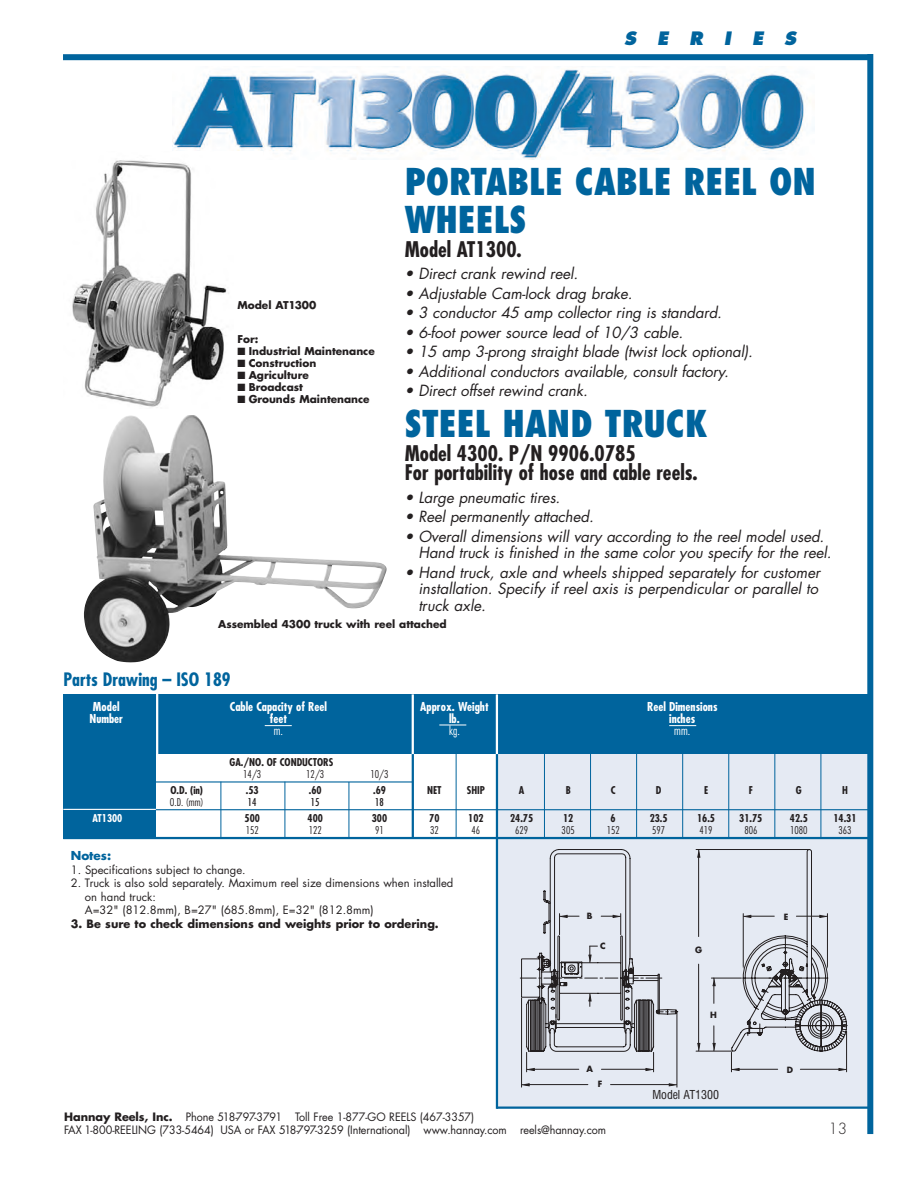
<style>
.page{position:relative;width:918px;height:1188px;background:#fff}
.page>*{position:absolute;margin:0;border:0;box-sizing:border-box;transform-origin:0 0}
.t1{font:800 condensed 36px/37.5px "Futura";color:#00649d}
.t2{font:700 condensed 21px/19.5px "Futura";color:#231f20}
.t3{font:700 condensed 18px "Futura";color:#00649d}
.t4{font:italic 800 18px "Futura";color:#00649d}
.t5{font:italic 15px/16.5px "Futura";letter-spacing:-.005em;color:#231f20}
.t6{font:300 15px "Futura";color:#231f20}
.t7{font:700 condensed 12px "Futura";color:#fff}
.t8{font:condensed 12px "Swiss 721 BT";color:#231f20}
.t9{font:300 condensed 12px "Futura";color:#fff}
.t10{font:700 12px "Futura";color:#00649d}
.t11{font:11.25px/13.5px "Futura";color:#231f20;scale:.96 1}
.t12{font:11.25px/13.5px "Futura";color:#231f20}
.t13{font:700 11.25px "Futura";color:#231f20}
.t14{font:700 10.5px "Futura";color:#231f20}
.t15{font:700 condensed 10.5px "Futura";color:#231f20}
.t16{font:300 condensed 10.5px "Futura";color:#231f20}
.t17{font:condensed 10.5px "Futura";color:#231f20}
.t18{font:700 condensed 10.5px "Futura";color:#fff}
.t19{font:700 8.4px "Futura";color:#231f20}
.s1{font-weight:700}
</style>
<div class="page">
<img style="left:84px;top:416px;width:303px;height:246px">
<div style="left:63px;top:54px;width:810px;height:6px;background:#00649d"></div>
<div style="left:497px;top:740px;width:376px;height:367px;background:#e5eaf3"></div>
<div style="left:63px;top:694px;width:810px;height:60px;background:#00649d"></div>
<div style="left:63px;top:736px;width:93px;height:103px;background:#00649d"></div>
<hr style="left:63px;top:781px;width:349px;height:2px;background:#00649d">
<hr style="left:63px;top:809px;width:810px;height:1px;background:#00649d">
<hr style="left:63px;top:837px;width:810px;height:2px;background:#00649d">
<hr style="left:221px;top:782px;width:1px;height:56px;background:#00649d">
<hr style="left:285px;top:782px;width:1px;height:56px;background:#00649d">
<hr style="left:349px;top:782px;width:1px;height:56px;background:#00649d">
<hr style="left:456px;top:754px;width:1px;height:83px;background:#00649d">
<hr style="left:544px;top:754px;width:1px;height:84px;background:#00649d">
<hr style="left:590px;top:754px;width:1px;height:84px;background:#00649d">
<hr style="left:636px;top:754px;width:1px;height:84px;background:#00649d">
<hr style="left:682px;top:754px;width:1px;height:84px;background:#00649d">
<hr style="left:728px;top:754px;width:1px;height:84px;background:#00649d">
<hr style="left:774px;top:754px;width:1px;height:84px;background:#00649d">
<hr style="left:821px;top:754px;width:1px;height:84px;background:#00649d">
<hr style="left:496px;top:741px;width:2px;height:368px;background:#00649d">
<hr style="left:63px;top:809px;width:93px;height:1px;background:#fff">
<hr style="left:496px;top:694px;width:2px;height:60px;background:#fff">
<hr style="left:156px;top:693px;width:2px;height:61px;background:#fff">
<svg style="left:669px;top:725px;width:27px;height:1px"></svg>
<svg style="left:265px;top:725px;width:27px;height:1px"></svg>
<svg style="left:439px;top:725px;width:27px;height:1px"></svg>
<hr style="left:497px;top:1107px;width:376px;height:2px;background:#00649d">
<hr style="left:412px;top:753px;width:2px;height:86px;background:#00649d">
<hr style="left:412px;top:694px;width:2px;height:60px;background:#fff">
<div style="left:867px;top:54px;width:6px;height:1080px;background:#00649d"></div>
<img style="left:172px;top:69px;width:642px;height:90px">
<div style="left:63px;top:151px;width:199px;height:258px;background:#fff"></div>
<img style="left:72px;top:160px;width:157px;height:247px">
<svg style="left:828px;top:977px;width:19px;height:95px"></svg>
<svg style="left:838px;top:1067px;width:9px;height:4px"></svg>
<hr style="left:611px;top:1084px;width:58px;height:1px;background:#231f20">
<hr style="left:529px;top:1084px;width:59px;height:1px;background:#231f20">
<hr style="left:677px;top:1013px;width:1px;height:74px;background:#231f20">
<hr style="left:521px;top:998px;width:1px;height:89px;background:#231f20">
<svg style="left:521px;top:1083px;width:9px;height:3px"></svg>
<svg style="left:669px;top:1083px;width:9px;height:3px"></svg>
<svg style="left:521px;top:849px;width:307px;height:223px"></svg>
<p class="t4" style="left:624px;top:30px;width:176px">S E R I E S</p>
<p class="t14" style="left:238px;top:300px;width:80px">Model AT1300</p>
<p class="t14" style="left:238px;top:335px;width:22px">For:</p>
<p class="t14" style="left:238px;top:347px;width:139px">■ Industrial Maintenance</p>
<p class="t14" style="left:238px;top:359px;width:80px">■ Construction</p>
<p class="t14" style="left:238px;top:371px;width:73px">■ Agriculture</p>
<p class="t14" style="left:238px;top:383px;width:67px">■ Broadcast</p>
<p class="t14" style="left:238px;top:395px;width:134px">■ Grounds Maintenance</p>
<h1 class="t1" style="left:405px;top:166px;width:413px">PORTABLE CABLE REEL ON<br>WHEELS</h1>
<h2 class="t2" style="left:405px;top:241px;width:119px">Model AT1300.</h2>
<p class="t5" style="left:405px;top:267px;width:178px">• Direct crank rewind reel.</p>
<p class="t5" style="left:405px;top:286px;width:232px">• Adjustable Cam-lock drag brake.</p>
<p class="t5" style="left:405px;top:306px;width:321px">• 3 conductor 45 amp collector ring is standard.</p>
<p class="t5" style="left:405px;top:325px;width:283px">• 6-foot power source lead of 10/3 cable.</p>
<p class="t5" style="left:405px;top:345px;width:352px">• 15 amp 3-prong straight blade (twist lock optional).</p>
<p class="t5" style="left:405px;top:364px;width:328px">• Additional conductors available, consult factory.</p>
<p class="t5" style="left:405px;top:384px;width:187px">• Direct offset rewind crank.</p>
<h1 class="t1" style="left:405px;top:408px;width:305px">STEEL HAND TRUCK</h1>
<h2 class="t2" style="left:405px;top:445px;width:295px">Model 4300. P/N 9906.0785<br>For portability of hose and cable reels.</h2>
<p class="t5" style="left:405px;top:490px;width:160px">• Large pneumatic tires.</p>
<p class="t5" style="left:405px;top:510px;width:193px">• Reel permanently attached.</p>
<p class="t5" style="left:418px;top:529px;width:417px;text-indent:-14px">• Overall dimensions will vary according to the reel model used.<br>Hand truck is finished in the same color you specify for the reel.</p>
<p class="t5" style="left:418px;top:565px;width:406px;text-indent:-14px">• Hand truck, axle and wheels shipped separately for customer installation. Specify if reel axis is perpendicular or parallel to truck axle.</p>
<p class="t14" style="left:218px;top:619px;width:230px">Assembled 4300 truck with reel attached</p>
<p class="t3" style="left:64px;top:672px;width:169px">Parts Drawing – ISO 189</p>
<p class="t7" style="left:93px;top:701px;width:28px">Model</p>
<p class="t7" style="left:230px;top:701px;width:99px">Cable Capacity of Reel</p>
<p class="t7" style="left:420px;top:701px;width:70px">Approx. Weight</p>
<p class="t7" style="left:647px;top:701px;width:72px">Reel Dimensions</p>
<p class="t7" style="left:89px;top:713px;width:35px">Number</p>
<p class="t7" style="left:270px;top:713px;width:19px">feet</p>
<p class="t7" style="left:449px;top:713px;width:12px">lb.</p>
<p class="t7" style="left:669px;top:713px;width:27px">inches</p>
<p class="t9" style="left:274px;top:725px;width:11px">m.</p>
<p class="t9" style="left:449px;top:725px;width:12px">kg.</p>
<p class="t9" style="left:674px;top:725px;width:17px">mm.</p>
<p class="t15" style="left:229px;top:758px;width:105px">GA./NO. OF CONDUCTORS</p>
<p class="t16" style="left:243px;top:770px;width:19px">14/3</p>
<p class="t16" style="left:306px;top:770px;width:19px">12/3</p>
<p class="t16" style="left:371px;top:770px;width:19px">10/3</p>
<p class="t15" style="left:171px;top:786px;width:34px">O.D. (in)</p>
<p class="t15" style="left:246px;top:786px;width:14px">.53</p>
<p class="t15" style="left:309px;top:786px;width:14px">.60</p>
<p class="t15" style="left:373px;top:786px;width:14px">.69</p>
<p class="t15" style="left:427px;top:786px;width:16px">NET</p>
<p class="t15" style="left:467px;top:786px;width:20px">SHIP</p>
<p class="t15" style="left:519px;top:786px;width:7px">A</p>
<p class="t15" style="left:566px;top:786px;width:7px">B</p>
<p class="t15" style="left:611px;top:786px;width:6px">C</p>
<p class="t15" style="left:656px;top:786px;width:7px">D</p>
<p class="t15" style="left:704px;top:786px;width:6px">E</p>
<p class="t15" style="left:749px;top:786px;width:6px">F</p>
<p class="t15" style="left:796px;top:786px;width:7px">G</p>
<p class="t15" style="left:842px;top:786px;width:7px">H</p>
<p class="t16" style="left:170px;top:798px;width:35px">O.D. (mm)</p>
<p class="t17" style="left:248px;top:797px;width:10px">14</p>
<p class="t17" style="left:311px;top:797px;width:10px">15</p>
<p class="t17" style="left:375px;top:797px;width:10px">18</p>
<p class="t18" style="left:93px;top:813px;width:31px">AT1300</p>
<p class="t15" style="left:245px;top:813px;width:17px">500</p>
<p class="t15" style="left:308px;top:813px;width:17px">400</p>
<p class="t15" style="left:372px;top:813px;width:17px">300</p>
<p class="t15" style="left:429px;top:813px;width:12px">70</p>
<p class="t15" style="left:468px;top:813px;width:17px">102</p>
<p class="t15" style="left:510px;top:813px;width:25px">24.75</p>
<p class="t15" style="left:563px;top:813px;width:12px">12</p>
<p class="t15" style="left:611px;top:813px;width:7px">6</p>
<p class="t15" style="left:650px;top:813px;width:20px">23.5</p>
<p class="t15" style="left:697px;top:813px;width:20px">16.5</p>
<p class="t15" style="left:739px;top:813px;width:25px">31.75</p>
<p class="t15" style="left:790px;top:813px;width:20px">42.5</p>
<p class="t15" style="left:833px;top:813px;width:25px">14.31</p>
<p class="t16" style="left:246px;top:826px;width:15px">152</p>
<p class="t16" style="left:309px;top:826px;width:15px">122</p>
<p class="t16" style="left:375px;top:826px;width:10px">91</p>
<p class="t16" style="left:430px;top:826px;width:10px">32</p>
<p class="t16" style="left:472px;top:826px;width:10px">46</p>
<p class="t16" style="left:515px;top:826px;width:15px">629</p>
<p class="t16" style="left:562px;top:826px;width:15px">305</p>
<p class="t16" style="left:607px;top:826px;width:15px">152</p>
<p class="t16" style="left:652px;top:826px;width:15px">597</p>
<p class="t16" style="left:700px;top:826px;width:15px">419</p>
<p class="t16" style="left:744px;top:826px;width:15px">806</p>
<p class="t16" style="left:790px;top:826px;width:19px">1080</p>
<p class="t16" style="left:838px;top:826px;width:15px">363</p>
<p class="t10" style="left:71px;top:850px;width:42px">Notes:</p>
<p class="t12" style="left:71px;top:864px;width:176px">1. Specifications subject to change.</p>
<p class="t12" style="left:85px;top:878px;width:370px;text-indent:-14px">2. Truck is also sold separately. Maximum reel size dimensions when installed on hand truck:<br>A=32" (812.8mm), B=27" (685.8mm), E=32" (812.8mm)</p>
<p class="t13" style="left:71px;top:919px;width:370px">3. Be sure to check dimensions and weights prior to ordering.</p>
<p class="t19" style="left:587px;top:912px;width:7px">B</p>
<p class="t19" style="left:784px;top:913px;width:6px">E</p>
<p class="t19" style="left:600px;top:942px;width:7px">C</p>
<p class="t19" style="left:586px;top:1065px;width:8px">A</p>
<p class="t19" style="left:598px;top:1080px;width:6px">F</p>
<p class="t19" style="left:695px;top:946px;width:9px">G</p>
<p class="t19" style="left:710px;top:1011px;width:8px">H</p>
<p class="t8" style="left:652px;top:1090px;width:68px">Model AT1300</p>
<p class="t19" style="left:787px;top:1066px;width:8px">D</p>
<p class="t11" style="left:64px;top:1111px;width:566px"><span class="s1">Hannay Reels, Inc.</span> Phone 518-797-3791 Toll Free 1-877-GO REELS (467-3357)<br>FAX 1-800-REELING (733-5464) USA or FAX 518-797-3259 (International) www.hannay.com reels@hannay.com</p>
<p class="t6" style="left:829px;top:1122px;width:20px">13</p>
</div>
